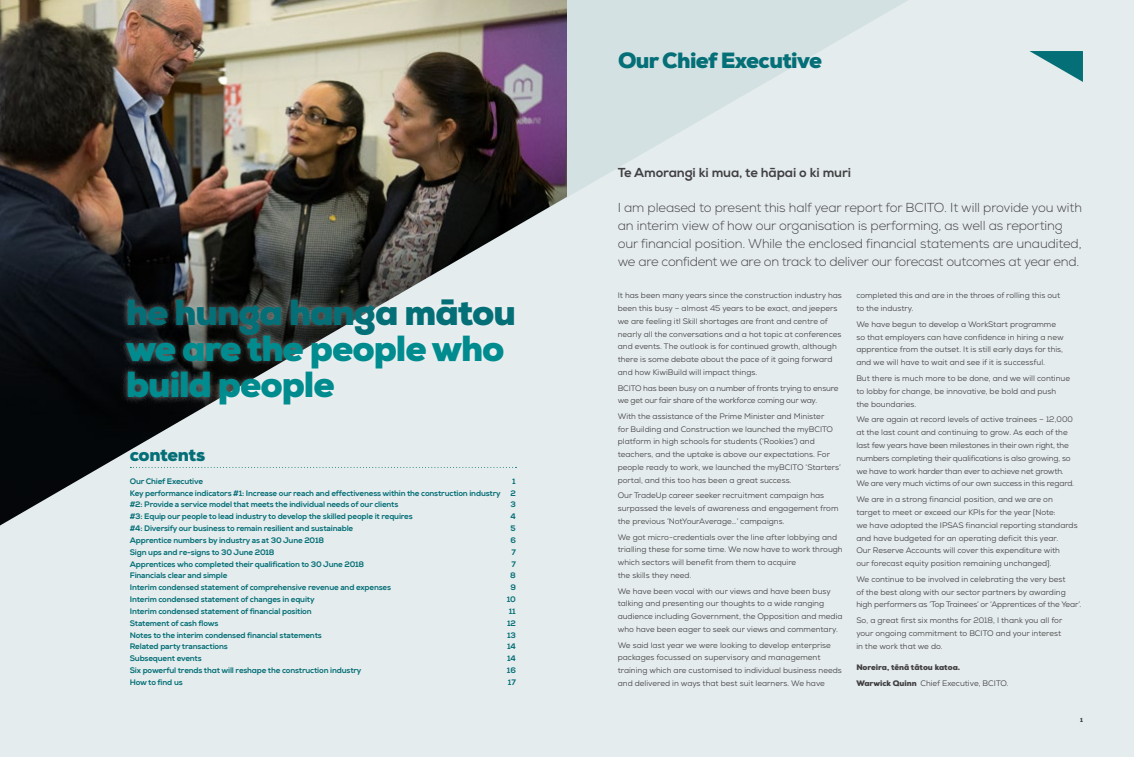
<style>
.page{position:relative;width:1134px;height:757px;background:#e5eced}
.page>*{position:absolute;margin:0;border:0;box-sizing:border-box;transform-origin:0 0}
.t1{font:900 36.2px/36.2px "Nexa";letter-spacing:-.03em;color:#008c8f}
.t2{font:900 36.2px "Nexa";letter-spacing:-.03em;color:#046f77}
.t3{font:900 22px "Nexa";letter-spacing:-.03em;color:#046f77}
.t4{font:900 18px "Nexa";letter-spacing:-.02em;color:#046f77}
.t5{font:300 13px/17.8px "Nexa";letter-spacing:-.01em;color:#414042}
.t6{font:800 13px "Nexa";letter-spacing:-.01em;color:#414042}
.t7{font:8px/12.8px "Nexa";color:#414042}
.t8{font:800 8px/11.8px "Nexa";letter-spacing:-.02em;color:#046f77;text-align:justify}
.t9{font:8px/12.8px "Nexa";letter-spacing:-.02em;color:#414042}
.t10{font:900 8px/15.7px "Nexa";color:#414042}
.t11{font:900 6px "Nexa";color:#414042}
.s1{font-weight:400}
</style>
<div class="page">
<svg style="left:567px;top:0;width:341px;height:197px;fill:#d4e2e3"></svg>
<img style="left:0;top:0;width:567px;height:525px">
<div style="left:120px;top:293px;width:401px;height:118px;background:#fff;opacity:.37"></div>
<svg style="left:1029px;top:51px;width:54px;height:31px"></svg>
<svg style="left:130px;top:467px;width:386px;height:1px"></svg>
<h1 class="t2" style="left:126px;top:289px;width:391px">he hunga hanga mātou</h1>
<h1 class="t1" style="left:126px;top:330px;width:380px">we are the people who build people</h1>
<h3 class="t4" style="left:130px;top:443px;width:77px">contents</h3>
<p class="t8" style="left:130px;top:475px;width:75px">Our Chief Executive</p>
<p class="t8" style="left:130px;top:475px;width:387px;text-indent:382px">1<br>Key performance indicators #1: Increase our reach and effectiveness within the construction industry 2 #2: Provide a service model that meets the individual needs of our clients</p>
<p class="t8" style="left:510px;top:499px;width:7px">3</p>
<p class="t8" style="left:130px;top:511px;width:284px">#3: Equip our people to lead industry to develop the skilled people it requires</p>
<p class="t8" style="left:510px;top:511px;width:7px">4</p>
<p class="t8" style="left:130px;top:522px;width:225px">#4: Diversify our business to remain resilient and sustainable</p>
<p class="t8" style="left:511px;top:522px;width:7px">5</p>
<p class="t8" style="left:130px;top:534px;width:196px">Apprentice numbers by industry as at 30 June 2018</p>
<p class="t8" style="left:510px;top:534px;width:7px">6</p>
<p class="t8" style="left:130px;top:546px;width:146px">Sign ups and re-signs to 30 June 2018</p>
<p class="t8" style="left:511px;top:546px;width:6px">7</p>
<p class="t8" style="left:130px;top:558px;width:236px">Apprentices who completed their qualification to 30 June 2018</p>
<p class="t8" style="left:511px;top:558px;width:6px">7</p>
<p class="t8" style="left:130px;top:570px;width:99px">Financials clear and simple</p>
<p class="t8" style="left:510px;top:570px;width:7px">8</p>
<p class="t8" style="left:130px;top:582px;width:263px">Interim condensed statement of comprehensive revenue and expenses</p>
<p class="t8" style="left:510px;top:582px;width:7px">9</p>
<p class="t8" style="left:130px;top:593px;width:186px">Interim condensed statement of changes in equity</p>
<p class="t8" style="left:507px;top:593px;width:11px">10</p>
<p class="t8" style="left:130px;top:605px;width:183px">Interim condensed statement of financial position</p>
<p class="t8" style="left:509px;top:605px;width:9px">11</p>
<p class="t8" style="left:130px;top:617px;width:90px">Statement of cash flows</p>
<p class="t8" style="left:507px;top:617px;width:10px">12</p>
<p class="t8" style="left:130px;top:629px;width:193px">Notes to the interim condensed financial statements</p>
<p class="t8" style="left:507px;top:629px;width:10px">13</p>
<p class="t8" style="left:130px;top:641px;width:99px">Related party transactions</p>
<p class="t8" style="left:507px;top:641px;width:10px">14</p>
<p class="t8" style="left:130px;top:653px;width:73px">Subsequent events</p>
<p class="t8" style="left:507px;top:653px;width:10px">14</p>
<p class="t8" style="left:130px;top:664px;width:233px">Six powerful trends that will reshape the construction industry</p>
<p class="t8" style="left:507px;top:664px;width:10px">16</p>
<p class="t8" style="left:130px;top:676px;width:54px">How to find us</p>
<p class="t8" style="left:508px;top:676px;width:9px">17</p>
<h2 class="t3" style="left:618px;top:46px;width:205px">Our Chief Executive</h2>
<h3 class="t6" style="left:618px;top:165px;width:235px">Te Amorangi ki mua, te hāpai o ki muri</h3>
<p class="t5" style="left:618px;top:199px;width:466px">I am pleased to present this half year report for BCITO. It will provide you with an interim view of how our organisation is performing, as well as reporting our financial position. While the enclosed financial statements are unaudited, we are confident we are on track to deliver our forecast outcomes at year end.</p>
<p class="t7" style="left:618px;top:289px;width:226px">It has been many years since the construction industry has been this busy – almost 45 years to be exact, and jeepers we are feeling it! Skill shortages are front and centre of nearly all the conversations and a hot topic at conferences and events. The outlook is for continued growth, although there is some debate about the pace of it going forward and how KiwiBuild will impact things.</p>
<p class="t9" style="left:618px;top:381px;width:222px">BCITO has been busy on a number of fronts trying to ensure we get our fair share of the workforce coming our way.</p>
<p class="t7" style="left:618px;top:410px;width:225px">With the assistance of the Prime Minister and Minister<br>for Building and Construction we launched the myBCITO platform in high schools for students (‘Rookies’) and teachers, and the uptake is above our expectations. For people ready to work, we launched the myBCITO ‘Starters’ portal, and this too has been a great success.</p>
<p class="t7" style="left:618px;top:489px;width:222px">Our TradeUp career seeker recruitment campaign has surpassed the levels of awareness and engagement from the previous ‘NotYourAverage…’ campaigns.</p>
<p class="t7" style="left:618px;top:530px;width:226px">We got micro-credentials over the line after lobbying and trialling these for some time. We now have to work through which sectors will benefit from them to acquire<br>the skills they need.</p>
<p class="t7" style="left:618px;top:584px;width:226px">We have been vocal with our views and have been busy talking and presenting our thoughts to a wide ranging audience including Government, the Opposition and media who have been eager to seek our views and commentary.</p>
<p class="t7" style="left:618px;top:638px;width:226px">We said last year we were looking to develop enterprise packages focussed on supervisory and management training which are customised to individual business needs and delivered in ways that best suit learners. We have</p>
<p class="t7" style="left:856px;top:289px;width:205px">completed this and are in the throes of rolling this out to the industry.</p>
<p class="t7" style="left:856px;top:318px;width:209px">We have begun to develop a WorkStart programme so that employers can have confidence in hiring a new apprentice from the outset. It is still early days for this, and we will have to wait and see if it is successful.</p>
<p class="t7" style="left:856px;top:372px;width:215px">But there is much more to be done, and we will continue to lobby for change, be innovative, be bold and push the boundaries.</p>
<p class="t9" style="left:856px;top:413px;width:219px">We are again at record levels of active trainees – 12,000 at the last count and continuing to grow. As each of the last few years have been milestones in their own right, the numbers completing their qualifications is also growing, so we have to work harder than ever to achieve net growth.<br>We are very much victims of our own success in this regard.</p>
<p class="t7" style="left:856px;top:493px;width:223px">We are in a strong financial position, and we are on target to meet or exceed our KPIs for the year [Note:<br>we have adopted the IPSAS financial reporting standards and have budgeted for an operating deficit this year.<br>Our Reserve Accounts will cover this expenditure with<br>our forecast equity position remaining unchanged].</p>
<p class="t7" style="left:856px;top:573px;width:226px">We continue to be involved in celebrating the very best<br>of the best along with our sector partners by awarding high performers as ‘Top Trainees’ or ‘Apprentices of the Year’.</p>
<p class="t7" style="left:856px;top:614px;width:207px">So, a great first six months for 2018, I thank you all for your ongoing commitment to BCITO and your interest in the work that we do.</p>
<p class="t10" style="left:856px;top:660px;width:154px">Noreira, tēnā tātou katoa.<br>Warwick Quinn <span class="s1">Chief Executive, BCITO.</span></p>
<p class="t11" style="left:1080px;top:716px;width:4px">1</p>
</div>
